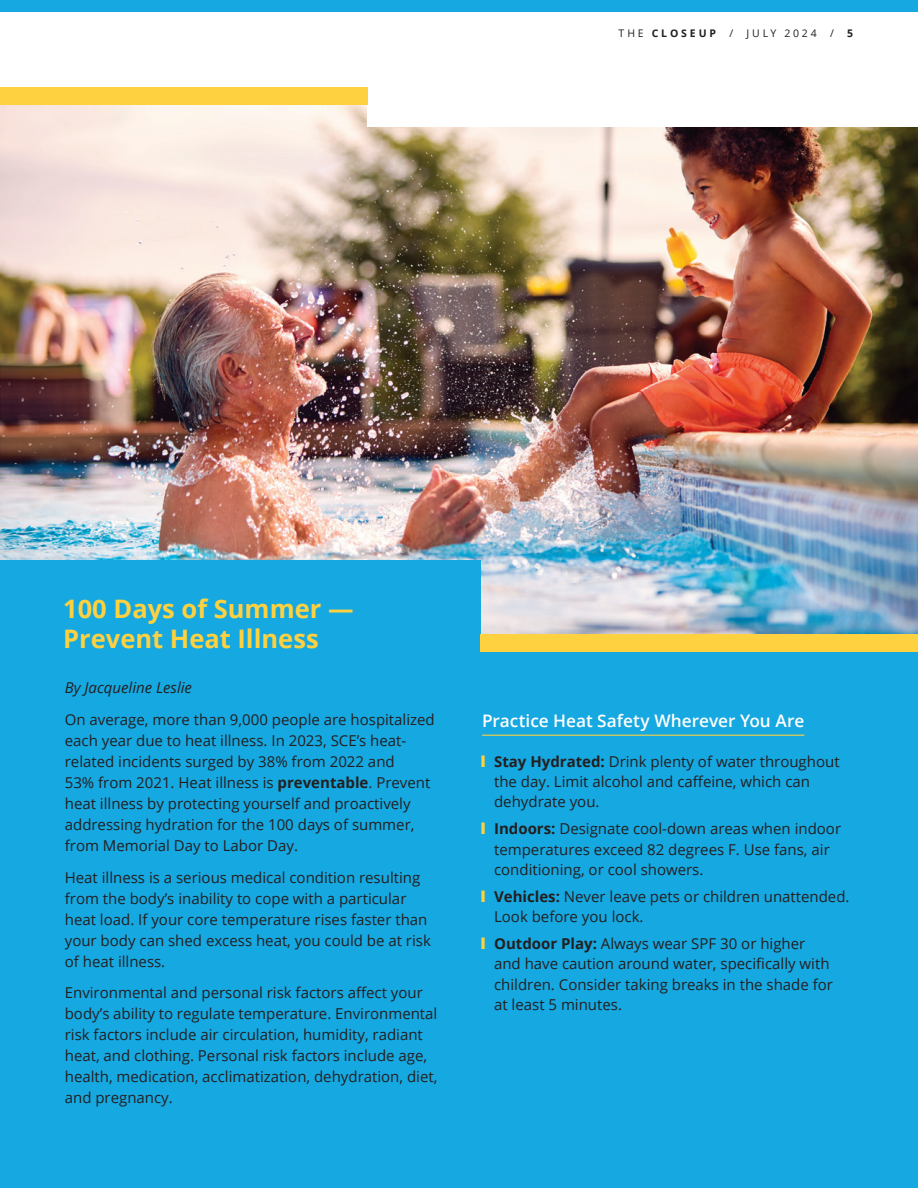
<style>
.page{position:relative;width:918px;height:1188px;background:#fff}
.page>*{position:absolute;margin:0;border:0;box-sizing:border-box;transform-origin:0 0}
.hd1{font:700 25.5px/30px "Open Sans";color:#fdd140}
.hd2{font:600 17.25px "Open Sans";color:#fff}
.body{font:15px/21px "Open Sans";color:#231f20}
.body-2{font:italic 15px "Open Sans";color:#231f20}
.t1{font:700 10.5px "Open Sans";letter-spacing:.275em;color:#231f20}
.t2{font:10.5px "Open Sans";letter-spacing:.265em;color:#231f20}
.s1{font-weight:400}
.s2{font-weight:700}
.s3{font-weight:800;color:#fdd140}
</style>
<div class="page">
<div style="left:0;top:0;width:918px;height:12px;background:#16a8e1"></div>
<div style="left:0;top:440px;width:918px;height:748px;background:#16a8e1"></div>
<img style="left:0;top:105px;width:918px;height:530px">
<div style="left:367px;top:88px;width:551px;height:39px;background:#fff"></div>
<div style="left:0;top:88px;width:367px;height:17px;background:#fdd140"></div>
<div style="left:0;top:561px;width:481px;height:148px;background:#16a8e1"></div>
<div style="left:481px;top:635px;width:437px;height:17px;background:#fdd140"></div>
<hr style="left:482px;top:735px;width:322px;height:1px;background:#fdd140">
<p class="t1" style="left:619px;top:26px;width:99px"><span class="s1">THE</span> CLOSEUP</p>
<p class="t2" style="left:729px;top:26px;width:5px">/</p>
<p class="t2" style="left:747px;top:26px;width:72px">JULY 2024</p>
<p class="t2" style="left:830px;top:26px;width:5px">/</p>
<p class="t1" style="left:847px;top:26px;width:7px">5</p>
<p class="hd1" style="left:63px;top:593px;width:292px">100 Days of Summer —<br>Prevent Heat Illness</p>
<p class="body-2" style="left:65px;top:677px;width:129px">By Jacqueline Leslie</p>
<p class="body" style="left:65px;top:708px;width:372px">On average, more than 9,000 people are hospitalized each year due to heat illness. In 2023, SCE’s heat&shy;related incidents surged by 38% from 2022 and<br>53% from 2021. Heat illness is <span class="s2">preventable</span>. Prevent heat illness by protecting yourself and proactively addressing hydration for the 100 days of summer, from Memorial Day to Labor Day.</p>
<p class="body" style="left:65px;top:866px;width:368px">Heat illness is a serious medical condition resulting from the body’s inability to cope with a particular heat load. If your core temperature rises faster than your body can shed excess heat, you could be at risk of heat illness.</p>
<p class="body" style="left:65px;top:982px;width:374px">Environmental and personal risk factors affect your body’s ability to regulate temperature. Environmental risk factors include air circulation, humidity, radiant heat, and clothing. Personal risk factors include age, health, medication, acclimatization, dehydration, diet, and pregnancy.</p>
<p class="hd2" style="left:482px;top:709px;width:324px">Practice Heat Safety Wherever You Are</p>
<p class="body" style="left:494px;top:751px;width:347px;line-height:20.2px;text-indent:-14px"><span class="s3">l</span> <span class="s2">Stay Hydrated:</span> Drink plenty of water throughout the day. Limit alcohol and caffeine, which can dehydrate you.</p>
<p class="body" style="left:494px;top:818px;width:349px;line-height:20.2px;text-indent:-14px"><span class="s3">l</span> <span class="s2">Indoors:</span> Designate cool-down areas when indoor temperatures exceed 82 degrees F. Use fans, air conditioning, or cool showers.</p>
<p class="body" style="left:494px;top:886px;width:357px;line-height:20.2px;text-indent:-14px"><span class="s3">l</span> <span class="s2">Vehicles:</span> Never leave pets or children unattended.<br>Look before you lock.</p>
<p class="body" style="left:494px;top:933px;width:340px;line-height:20.2px;text-indent:-14px"><span class="s3">l</span> <span class="s2">Outdoor Play:</span> Always wear SPF 30 or higher and have caution around water, specifically with children. Consider taking breaks in the shade for at least 5 minutes.</p>
</div>
